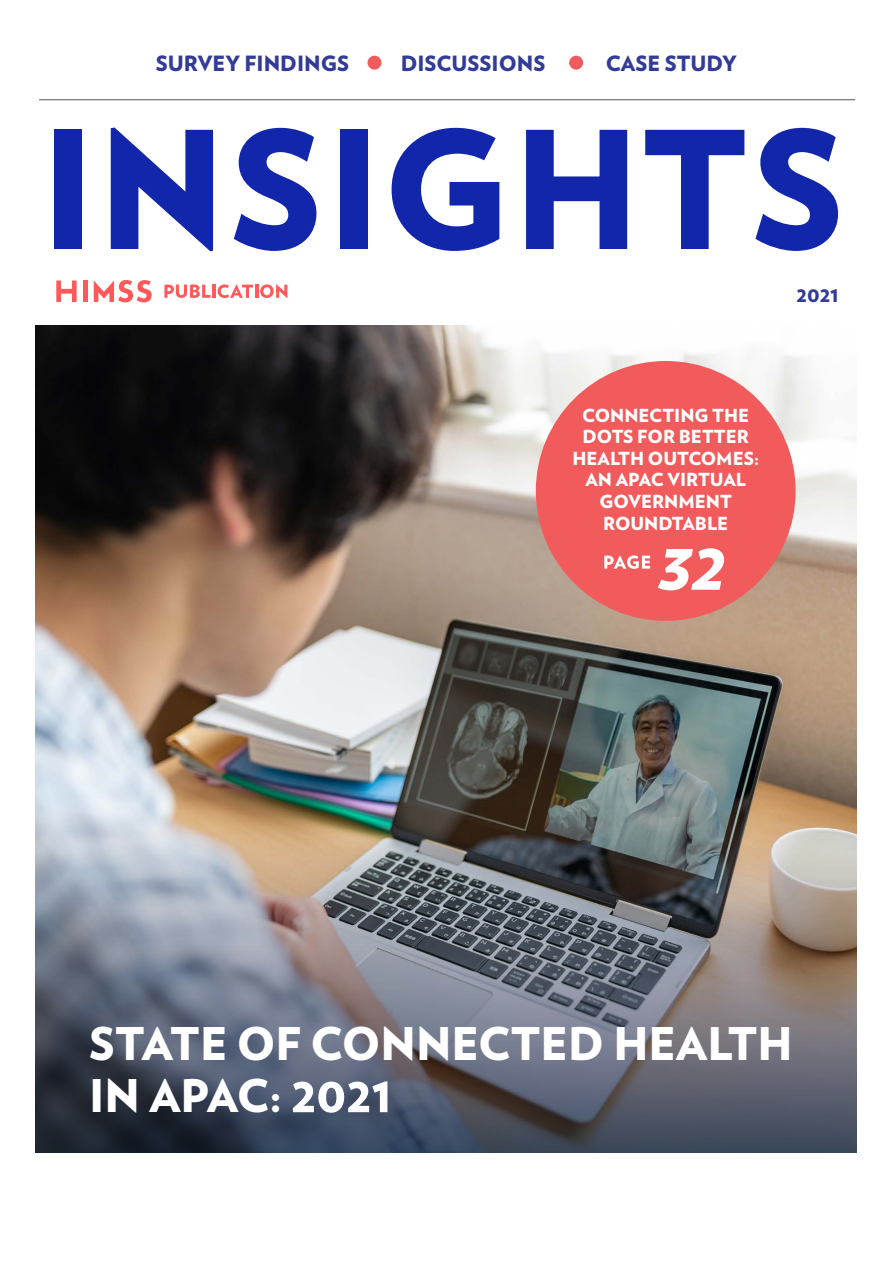
<style>
.page{position:relative;width:893px;height:1263px;background:#fff}
.page>*{position:absolute;margin:0;border:0;box-sizing:border-box;transform-origin:0 0}
.t1{font:italic 900 69px "Verlag";color:#fff}
.t2{font:900 45px/52.5px "Verlag";color:#fff}
.t3{font:900 21.3px "Verlag";color:#323b97}
.t4{font:900 21px "Verlag";color:#323b97}
.t5{font:900 18px/21.6px "Verlag";color:#fff;text-align:center}
.s1{font-size:51px}
</style>
<div class="page">
<img style="left:35px;top:325px;width:822px;height:827px">
<img style="left:35px;top:432px;width:821px;height:720px">
<hr style="left:39px;top:99px;width:816px;height:1px;background:#6e6f72">
<div style="left:536px;top:361px;width:260px;height:260px;background:#f15b5c;border-radius:50%"></div>
<svg style="left:604px;top:555px;width:46px;height:14px"></svg>
<div style="left:367px;top:56px;width:14px;height:14px;background:#f15b5c;border-radius:50%"></div>
<div style="left:569px;top:56px;width:14px;height:14px;background:#f15b5c;border-radius:50%"></div>
<div style="left:54px;top:130px;width:28px;height:119px;background:#1226ab"></div>
<svg style="left:111px;top:127px;width:102px;height:124px"></svg>
<svg style="left:234px;top:128px;width:82px;height:123px"></svg>
<div style="left:340px;top:130px;width:28px;height:119px;background:#1226ab"></div>
<svg style="left:392px;top:128px;width:107px;height:123px"></svg>
<svg style="left:526px;top:130px;width:101px;height:119px"></svg>
<svg style="left:645px;top:130px;width:99px;height:119px"></svg>
<svg style="left:755px;top:128px;width:83px;height:123px"></svg>
<svg style="left:94px;top:280px;width:58px;height:22px"></svg>
<svg style="left:56px;top:281px;width:21px;height:21px"></svg>
<hr style="left:83px;top:281px;width:4px;height:21px;background:#ff5959">
<svg style="left:164px;top:284px;width:123px;height:14px"></svg>
<p class="t4" style="left:156px;top:46px;width:195px">SURVEY FINDINGS</p>
<p class="t4" style="left:401px;top:46px;width:146px">DISCUSSIONS</p>
<p class="t4" style="left:606px;top:46px;width:133px">CASE STUDY</p>
<p class="t3" style="left:797px;top:277px;width:44px">2021</p>
<p class="t5" style="left:572px;top:403px;width:188px">CONNECTING THE<br>DOTS FOR BETTER<br>HEALTH OUTCOMES:<br>AN APAC VIRTUAL<br>GOVERNMENT<br>ROUNDTABLE</p>
<h1 class="t1" style="left:658px;top:508px;width:69px">32</h1>
<h2 class="t2" style="left:89px;top:1015px;width:705px">STATE OF CONNECTED HEALTH<br>IN APAC: <span class="s1">2021</span></h2>
</div>
